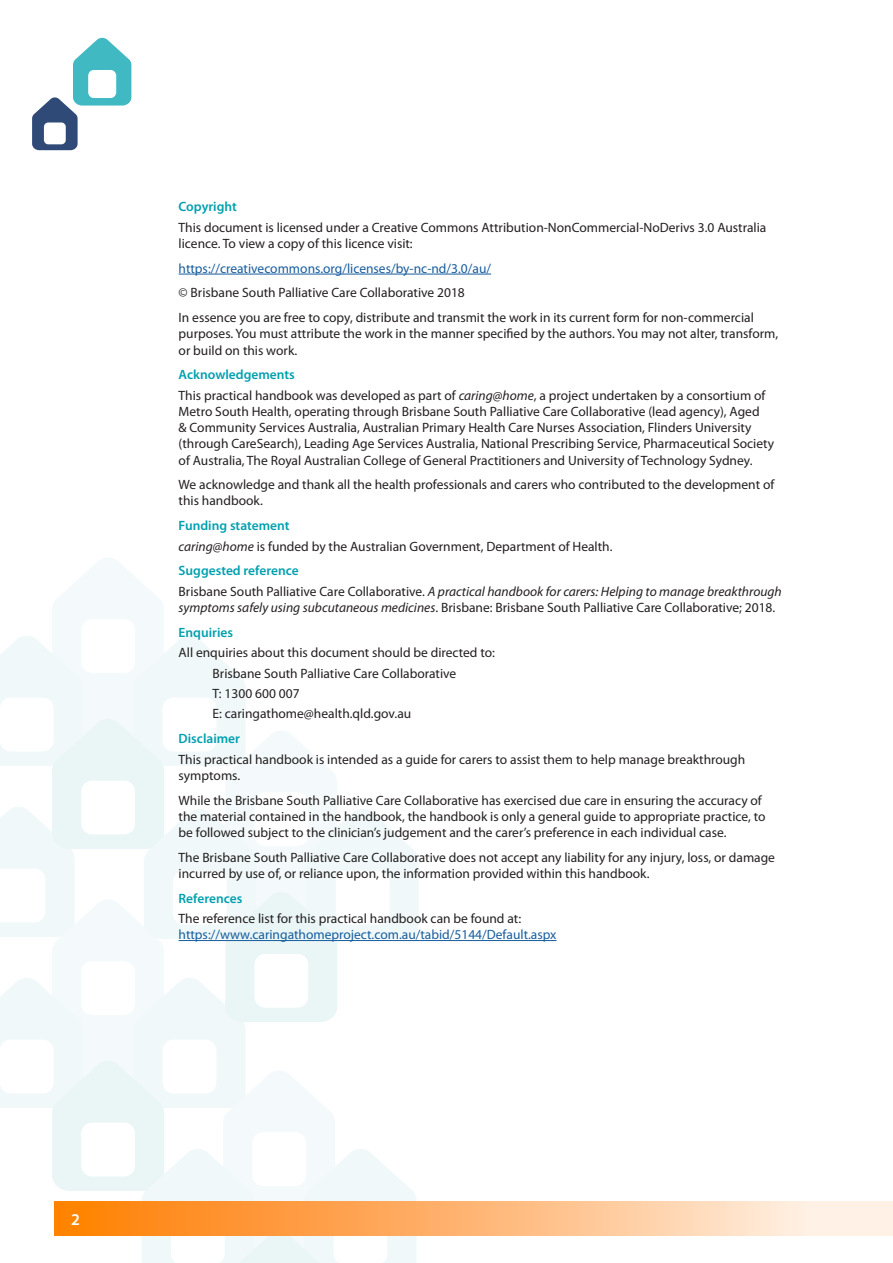
<style>
.page{position:relative;width:893px;height:1263px;background:#fff}
.page>*{position:absolute;margin:0;border:0;box-sizing:border-box;transform-origin:0 0}
.t1{font:600 16.5px "Myriad Pro";color:#fff}
.t2{font:13.5px/16.2px "Myriad Pro";color:#231f20}
.t3{font:13.5px "Myriad Pro";color:#175d9e}
.t4{font:italic 13.5px/20.4px "Myriad Pro";color:#231f20}
.t5{font:600 13.5px "Myriad Pro";color:#00a0af}
.s1{font-weight:600;color:#00a0af}
.s2{font-style:italic}
.s3{font-weight:600;font-style:normal;color:#00a0af}
.s4{font-style:normal}
</style>
<div class="page">
<svg style="left:32px;top:37px;width:99px;height:113px"></svg>
<svg style="left:0;top:558px;width:419px;height:705px"></svg>
<div style="left:54px;top:1202px;width:839px;height:34px;background:linear-gradient(to right,#ff7a00,#fff7f4)"></div>
<hr style="left:179px;top:274px;width:312px;height:1px;background:#175d9e">
<hr style="left:179px;top:940px;width:377px;height:1px;background:#175d9e">
<p class="t5" style="left:179px;top:198px;width:60px">Copyright</p>
<p class="t2" style="left:179px;top:219px;width:589px">This document is licensed under a Creative Commons Attribution-NonCommercial-NoDerivs 3.0 Australia licence. To view a copy of this licence visit:</p>
<p class="t3" style="left:179px;top:260px;width:314px">https://creativecommons.org/licenses/by-nc-nd/3.0/au/</p>
<p class="t2" style="left:179px;top:280px;width:577px;line-height:24.8px">© Brisbane South Palliative Care Collaborative 2018<br>In essence you are free to copy, distribute and transmit the work in its current form for non-commercial</p>
<p class="t2" style="left:179px;top:325px;width:601px">purposes. You must attribute the work in the manner specified by the authors. You may not alter, transform, or build on this work.</p>
<p class="t2" style="left:179px;top:364px;width:588px;line-height:20.4px"><span class="s1">Acknowledgements<br></span>This practical handbook was developed as part of <span class="s2">caring@home</span>, a project undertaken by a consortium of</p>
<p class="t2" style="left:179px;top:403px;width:597px">Metro South Health, operating through Brisbane South Palliative Care Collaborative (lead agency), Aged<br>&amp; Community Services Australia, Australian Primary Health Care Nurses Association, Flinders University (through CareSearch), Leading Age Services Australia, National Prescribing Service, Pharmaceutical Society of Australia, The Royal Australian College of General Practitioners and University of Technology Sydney.</p>
<p class="t2" style="left:179px;top:476px;width:597px">We acknowledge and thank all the health professionals and carers who contributed to the development of this handbook.</p>
<p class="t2" style="left:179px;top:515px;width:435px;line-height:20.4px"><span class="s1">Funding statement<br></span><span class="s2">caring@home</span> is funded by the Australian Government, Department of Health.</p>
<p class="t4" style="left:179px;top:560px;width:605px"><span class="s3">Suggested reference<br></span><span class="s4">Brisbane South Palliative Care Collaborative.</span> A practical handbook for carers: Helping to manage breakthrough</p>
<p class="t2" style="left:179px;top:595px;width:598px;line-height:24.8px"><span class="s2">symptoms safely using subcutaneous medicines</span>. Brisbane: Brisbane South Palliative Care Collaborative; 2018.<br><span class="s1">Enquiries</span></p>
<p class="t2" style="left:213px;top:642px;width:284px;line-height:20.4px;text-indent:-34px">All enquiries about this document should be directed to:<br>Brisbane South Palliative Care Collaborative<br>T: 1300 600 007<br>E: caringathome@health.qld.gov.au</p>
<p class="t5" style="left:179px;top:730px;width:63px">Disclaimer</p>
<p class="t2" style="left:179px;top:751px;width:568px">This practical handbook is intended as a guide for carers to assist them to help manage breakthrough symptoms.</p>
<p class="t2" style="left:179px;top:792px;width:588px">While the Brisbane South Palliative Care Collaborative has exercised due care in ensuring the accuracy of the material contained in the handbook, the handbook is only a general guide to appropriate practice, to be followed subject to the clinician’s judgement and the carer’s preference in each individual case.</p>
<p class="t2" style="left:179px;top:849px;width:598px">The Brisbane South Palliative Care Collaborative does not accept any liability for any injury, loss, or damage incurred by use of, or reliance upon, the information provided within this handbook.</p>
<p class="t5" style="left:179px;top:889px;width:65px">References</p>
<p class="t2" style="left:179px;top:910px;width:344px">The reference list for this practical handbook can be found at:</p>
<p class="t3" style="left:179px;top:926px;width:379px">https://www.caringathomeproject.com.au/tabid/5144/Default.aspx</p>
<p class="t1" style="left:71px;top:1208px;width:10px">2</p>
</div>
